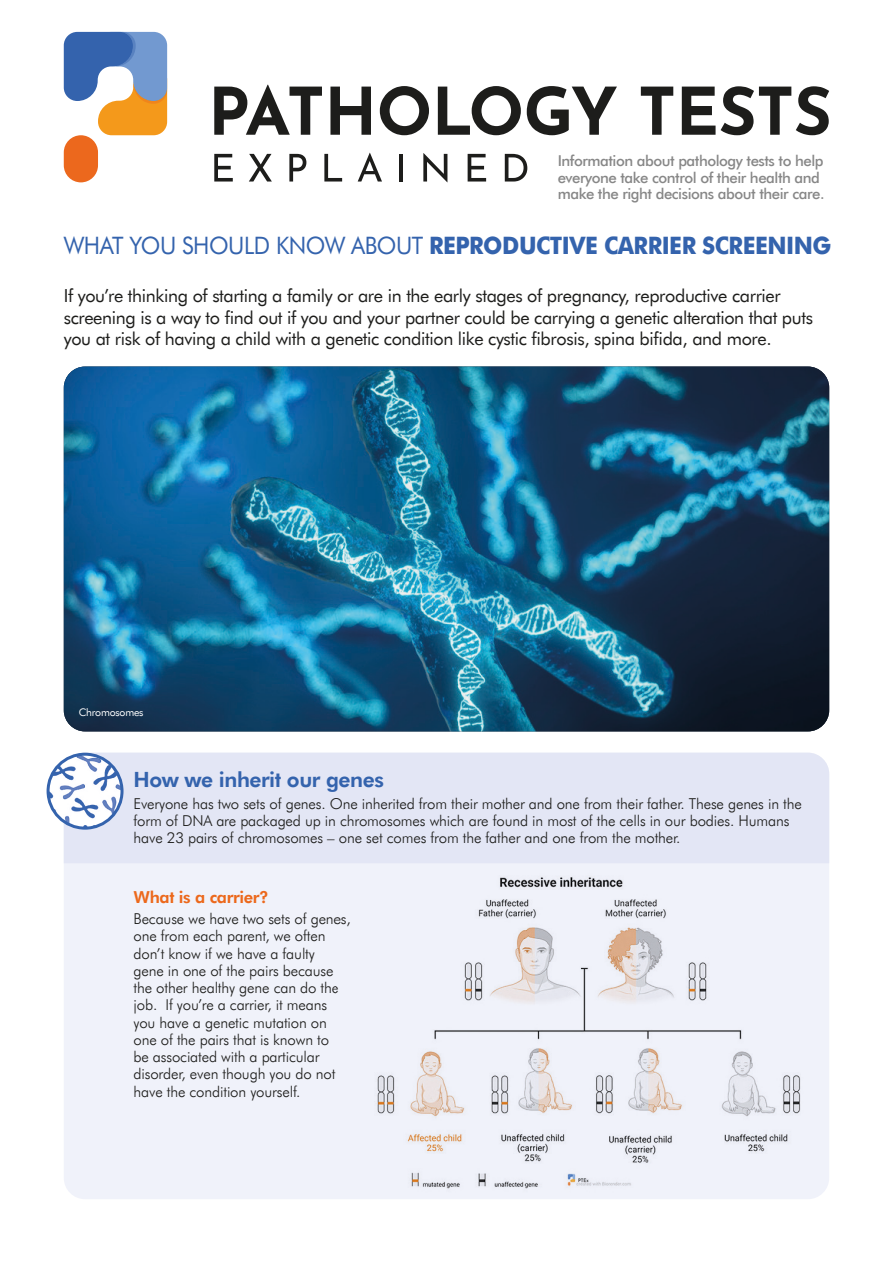
<style>
.page{position:relative;width:893px;height:1263px;background:#fff}
.page>*{position:absolute;margin:0;border:0;box-sizing:border-box;transform-origin:0 0}
.t1{font:800 24px "Futura BT";letter-spacing:-.02em;color:#3463ad;scale:.94 1}
.t2{font:700 21px "Futura BT";letter-spacing:-.02em;color:#3463ad}
.t3{font:18px/21.6px "Futura BT";letter-spacing:-.02em;color:#1d1d1b}
.t4{font:700 16.5px "Futura BT";letter-spacing:-.02em;color:#ec681b}
.t5{font:300 15px/17.2px "Futura BT";letter-spacing:-.01em;color:#1d1d1b}
.t6{font:500 15px/16.5px "Futura BT";letter-spacing:-.03em;color:#878787}
.t7{font:10.5px "Futura BT";letter-spacing:-.02em;color:#fff}
.s1{font-weight:400}
</style>
<div class="page">
<div style="left:64px;top:753px;width:765px;height:446px;background:#f0f2fa;border-radius:21px"></div>
<div style="left:64px;top:753px;width:765px;height:110px;background:#e3e6f5"></div>
<img style="left:64px;top:366px;width:765px;height:365px">
<svg style="left:214px;top:154px;width:19px;height:28px"></svg>
<svg style="left:249px;top:154px;width:23px;height:28px"></svg>
<svg style="left:289px;top:154px;width:17px;height:28px"></svg>
<svg style="left:324px;top:154px;width:18px;height:28px"></svg>
<svg style="left:358px;top:153px;width:24px;height:29px"></svg>
<hr style="left:399px;top:154px;width:4px;height:28px;background:#1d1d1b">
<svg style="left:423px;top:153px;width:24px;height:29px"></svg>
<svg style="left:468px;top:154px;width:18px;height:28px"></svg>
<svg style="left:505px;top:154px;width:22px;height:28px"></svg>
<svg style="left:214px;top:85px;width:108px;height:50px"></svg>
<svg style="left:330px;top:87px;width:41px;height:48px"></svg>
<svg style="left:380px;top:86px;width:49px;height:49px"></svg>
<svg style="left:438px;top:86px;width:83px;height:49px"></svg>
<svg style="left:527px;top:86px;width:90px;height:49px"></svg>
<svg style="left:641px;top:87px;width:32px;height:48px"></svg>
<svg style="left:682px;top:86px;width:147px;height:49px"></svg>
<svg style="left:64px;top:32px;width:103px;height:150px"></svg>
<img style="left:48px;top:754px;width:74px;height:74px;border-radius:37px">
<div style="left:47px;top:753px;width:77px;height:77px;border:3px solid #3463ad;border-radius:50%"></div>
<img style="left:377px;top:877px;width:449px;height:319px">
<p class="t6" style="left:558px;top:152px;width:268px">Information about pathology tests to help everyone take control of their health and make the right decisions about their care.</p>
<p class="t1" style="left:64px;top:230px;width:818px"><span class="s1">WHAT YOU SHOULD KNOW ABOUT</span> REPRODUCTIVE CARRIER SCREENING</p>
<p class="t3" style="left:64px;top:285px;width:751px">If you’re thinking of starting a family or are in the early stages of pregnancy, reproductive carrier screening is a way to find out if you and your partner could be carrying a genetic alteration that puts you at risk of having a child with a genetic condition like cystic fibrosis, spina bifida, and more.</p>
<p class="t7" style="left:79px;top:706px;width:66px">Chromosomes</p>
<p class="t2" style="left:134px;top:766px;width:252px">How we inherit our genes</p>
<p class="t5" style="left:134px;top:794px;width:670px">Everyone has two sets of genes. One inherited from their mother and one from their father. These genes in the form of DNA are packaged up in chromosomes which are found in most of the cells in our bodies. Humans have 23 pairs of chromosomes – one set comes from the father and one from the mother.</p>
<p class="t4" style="left:134px;top:886px;width:137px">What is a carrier?</p>
<p class="t5" style="left:134px;top:910px;width:219px">Because we have two sets of genes, one from each parent, we often don’t know if we have a faulty<br>gene in one of the pairs because the other healthy gene can do the job. If you’re a carrier, it means you have a genetic mutation on one of the pairs that is known to<br>be associated with a particular disorder, even though you do not have the condition yourself.</p>
</div>
